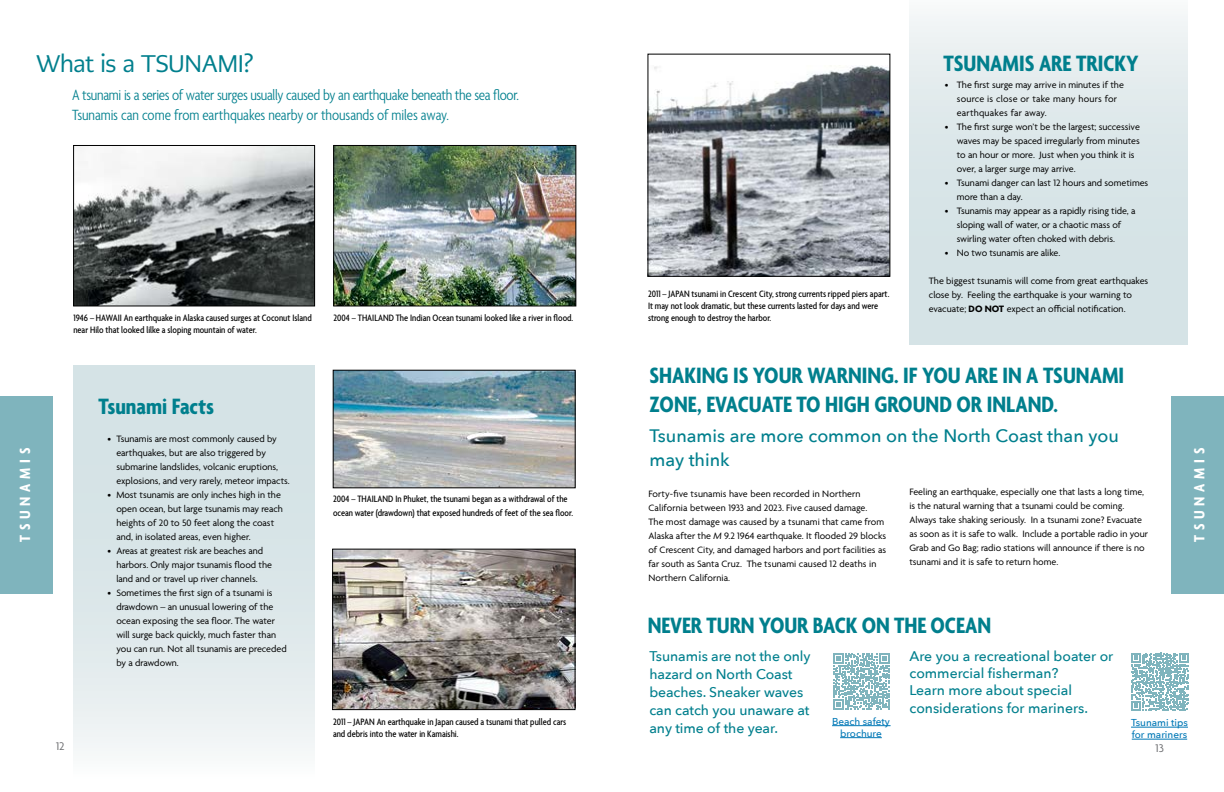
<style>
.page{position:relative;width:1224px;height:792px;background:#fff}
.page>*{position:absolute;margin:0;border:0;box-sizing:border-box;transform-origin:0 0}
.t1{font:700 condensed 24px/28.8px "Agenda";color:#007f8d}
.t2{font:24px "PMN Caecilia Sans Head";letter-spacing:-.02em;color:#007f8d}
.t3{font:500 18px/24px "Avenir Next";color:#007f8d}
.t4{font:300 condensed 16px/19.8px "Agenda";letter-spacing:-.015em;color:#007f8d}
.t5{font:700 condensed 16px "Agenda";letter-spacing:.3em;color:#fff}
.t6{font:500 14px/18px "Avenir Next";letter-spacing:-.005em;color:#007f8d}
.t7{font:12px "Agenda";color:#6d6e71}
.t8{font:10px/14px "Agenda";color:#000}
.t9{font:500 condensed 10px/12px "Agenda";color:#000}
.t10{font:500 10px/12px "Avenir Next";color:#0078b6;text-align:center}
.s1{font-weight:700}
.s2{font-style:italic}
</style>
<div class="page">
<div style="left:909px;top:0;width:279px;height:345px;background:linear-gradient(to bottom,#edf2f3,#cedee2)"></div>
<div style="left:73px;top:366px;width:241px;height:414px;background:linear-gradient(to bottom,#cddee1,#f0f4f5)"></div>
<div style="left:0;top:396px;width:52px;height:198px;background:#7fb4bd"></div>
<div style="left:1172px;top:396px;width:52px;height:198px;background:#7fb4bd"></div>
<img style="left:335px;top:372px;width:238px;height:114px">
<img style="left:336px;top:147px;width:238px;height:157px">
<div style="left:334px;top:145px;width:242px;height:161px;border:1px solid #000"></div>
<img style="left:75px;top:147px;width:238px;height:157px">
<div style="left:73px;top:145px;width:242px;height:161px;border:1px solid #000"></div>
<img style="left:334px;top:551px;width:239px;height:157px">
<div style="left:332px;top:549px;width:243px;height:161px;border:1px solid #000"></div>
<img style="left:650px;top:66px;width:238px;height:208px">
<hr style="left:832px;top:725px;width:59px;height:1px;background:#0078b6">
<hr style="left:840px;top:737px;width:42px;height:1px;background:#0078b6">
<svg style="left:833px;top:653px;width:56px;height:56px"></svg>
<svg style="left:1131px;top:653px;width:58px;height:58px"></svg>
<hr style="left:1131px;top:727px;width:57px;height:1px;background:#0078b6">
<hr style="left:1132px;top:739px;width:55px;height:1px;background:#0078b6">
<h1 class="t2" style="left:36px;top:48px;width:219px">What is a TSUNAMI?</h1>
<h3 class="t4" style="left:72px;top:86px;width:449px">A tsunami is a series of water surges usually caused by an earthquake beneath the sea floor.<br>Tsunamis can come from earthquakes nearby or thousands of miles away.</h3>
<p class="t9" style="left:73px;top:313px;width:240px">1946 – HAWAII An earthquake in Alaska caused surges at Coconut Island near Hilo that looked lilke a sloping mountain of water.</p>
<p class="t9" style="left:334px;top:313px;width:241px">2004 – THAILAND The Indian Ocean tsunami looked like a river in flood.</p>
<p class="t9" style="left:648px;top:289px;width:243px">2011 – JAPAN tsunami in Crescent City, strong currents ripped piers apart.<br>It may not look dramatic, but these currents lasted for days and were strong enough to destroy the harbor.</p>
<h1 class="t1" style="left:944px;top:51px;width:197px">TSUNAMIS ARE TRICKY</h1>
<p class="t8" style="left:957px;top:79px;width:169px;text-indent:-12px">• The first surge may arrive in minutes if the source is close or take many hours for earthquakes far away.</p>
<p class="t8" style="left:957px;top:121px;width:185px;text-indent:-12px">• The first surge won’t be the largest; successive waves may be spaced irregularly from minutes to an hour or more. Just when you think it is over, a larger surge may arrive.</p>
<p class="t8" style="left:957px;top:177px;width:193px;text-indent:-12px">• Tsunami danger can last 12 hours and sometimes more than a day.</p>
<p class="t8" style="left:957px;top:205px;width:180px;text-indent:-12px">• Tsunamis may appear as a rapidly rising tide, a sloping wall of water, or a chaotic mass of swirling water often choked with debris.</p>
<p class="t8" style="left:945px;top:247px;width:117px">• No two tsunamis are alike.</p>
<p class="t8" style="left:929px;top:275px;width:221px">The biggest tsunamis will come from great earthquakes close by. Feeling the earthquake is your warning to evacuate; <span class="s1">DO NOT</span> expect an official notification.</p>
<h1 class="t1" style="left:649px;top:363px;width:476px">SHAKING IS YOUR WARNING. IF YOU ARE IN A TSUNAMI<br>ZONE, EVACUATE TO HIGH GROUND OR INLAND.</h1>
<h1 class="t1" style="left:98px;top:393px;width:117px">Tsunami Facts</h1>
<p class="t8" style="left:116px;top:432px;width:175px;text-indent:-9px">• Tsunamis are most commonly caused by earthquakes, but are also triggered by submarine landslides, volcanic eruptions, explosions, and very rarely, meteor impacts.</p>
<p class="t8" style="left:116px;top:488px;width:168px;text-indent:-9px">• Most tsunamis are only inches high in the open ocean, but large tsunamis may reach heights of 20 to 50 feet along the coast and, in isolated areas, even higher.</p>
<p class="t8" style="left:116px;top:544px;width:157px;text-indent:-9px">• Areas at greatest risk are beaches and harbors. Only major tsunamis flood the land and or travel up river channels.</p>
<p class="t8" style="left:116px;top:586px;width:172px;text-indent:-9px">• Sometimes the first sign of a tsunami is drawdown – an unusual lowering of the ocean exposing the sea floor. The water will surge back quickly, much faster than you can run. Not all tsunamis are preceded by a drawdown.</p>
<h2 class="t3" style="left:649px;top:423px;width:471px">Tsunamis are more common on the North Coast than you may think</h2>
<h3 class="t5" style="left:16px;top:542px;width:96px;rotate:-90deg">TSUNAMIS</h3>
<h3 class="t5" style="left:1191px;top:542px;width:96px;rotate:-90deg">TSUNAMIS</h3>
<p class="t8" style="left:909px;top:486px;width:240px">Feeling an earthquake, especially one that lasts a long time, is the natural warning that a tsunami could be coming.<br>Always take shaking seriously. In a tsunami zone? Evacuate as soon as it is safe to walk. Include a portable radio in your Grab and Go Bag; radio stations will announce if there is no tsunami and it is safe to return home.</p>
<p class="t8" style="left:648px;top:487px;width:239px">Forty-five tsunamis have been recorded in Northern California between 1933 and 2023. Five caused damage.<br>The most damage was caused by a tsunami that came from Alaska after the <span class="s2">M</span> 9.2 1964 earthquake. It flooded 29 blocks of Crescent City, and damaged harbors and port facilities as far south as Santa Cruz. The tsunami caused 12 deaths in Northern California.</p>
<p class="t9" style="left:333px;top:493px;width:242px;line-height:14px">2004 – THAILAND In Phuket, the tsunami began as a withdrawal of the ocean water (drawdown) that exposed hundreds of feet of the sea floor.</p>
<h1 class="t1" style="left:648px;top:613px;width:345px">NEVER TURN YOUR BACK ON THE OCEAN</h1>
<h3 class="t6" style="left:909px;top:647px;width:205px;line-height:17.2px">Are you a recreational boater or commercial fisherman?<br>Learn more about special considerations for mariners.</h3>
<h3 class="t6" style="left:649px;top:647px;width:163px">Tsunamis are not the only hazard on North Coast beaches. Sneaker waves can catch you unaware at any time of the year.</h3>
<p class="t10" style="left:832px;top:715px;width:59px">Beach safety brochure</p>
<p class="t9" style="left:333px;top:716px;width:235px">2011 – JAPAN An earthquake in Japan caused a tsunami that pulled cars and debris into the water in Kamaishi.</p>
<p class="t10" style="left:1131px;top:717px;width:58px;text-align:left">Tsunami tips for mariners</p>
<p class="t7" style="left:56px;top:740px;width:10px">12</p>
<p class="t7" style="left:1156px;top:741px;width:10px">13</p>
</div>
